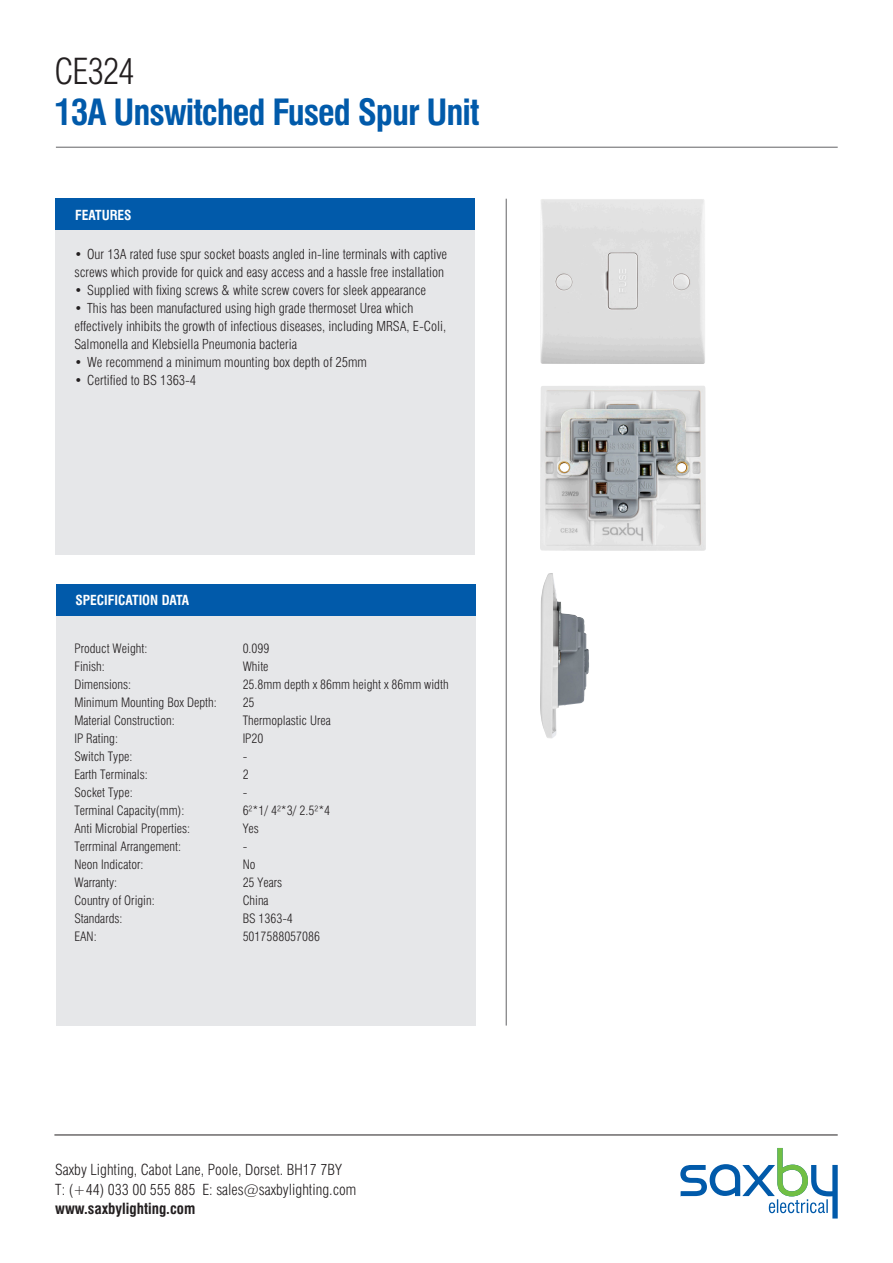
<style>
.page{position:relative;width:893px;height:1263px;background:#fff}
.page>*{position:absolute;margin:0;border:0;box-sizing:border-box;transform-origin:0 0}
.t1{font:700 condensed 35.25px "Swiss 721 BT";letter-spacing:-.03em;color:#015aaa}
.t2{font:300 condensed 35.25px "Swiss 721 BT";letter-spacing:-.03em;color:#231f20}
.t3{font:300 condensed 15px "Swiss 721 BT";color:#231f20}
.t4{font:700 condensed 15px "Swiss 721 BT";color:#231f20}
.t5{font:300 condensed 13.5px/18px "Swiss 721 BT";color:#231f20}
.t6{font:700 condensed 13.5px "Swiss 721 BT";color:#fff}
.t7{font:300 condensed 12.75px "Swiss 721 BT";color:#231f20}
</style>
<div class="page">
<img style="left:540px;top:386px;width:166px;height:165px">
<img style="left:540px;top:199px;width:165px;height:165px">
<hr style="left:506px;top:199px;width:1px;height:826px;background:#636366">
<hr style="left:56px;top:147px;width:782px;height:1px;background:#636366">
<hr style="left:54px;top:1135px;width:784px;height:1px;background:#231f20">
<div style="left:55px;top:230px;width:420px;height:325px;background:#e6e7e9"></div>
<div style="left:56px;top:199px;width:419px;height:31px;background:#015aaa"></div>
<svg style="left:680px;top:1148px;width:158px;height:70px"></svg>
<img style="left:540px;top:573px;width:49px;height:166px">
<div style="left:56px;top:616px;width:419px;height:409px;background:#e6e7e9"></div>
<div style="left:56px;top:584px;width:419px;height:32px;background:#015aaa"></div>
<p class="t2" style="left:54px;top:50px;width:82px">CE324</p>
<p class="t1" style="left:54px;top:91px;width:427px">13A Unswitched Fused Spur Unit</p>
<p class="t6" style="left:75px;top:207px;width:58px">FEATURES</p>
<p class="t5" style="left:74px;top:245px;width:374px">• Our 13A rated fuse spur socket boasts angled in-line terminals with captive screws which provide for quick and easy access and a hassle free installation</p>
<p class="t5" style="left:74px;top:281px;width:353px">• Supplied with fixing screws &amp; white screw covers for sleek appearance</p>
<p class="t5" style="left:74px;top:299px;width:373px">• This has been manufactured using high grade thermoset Urea which effectively inhibits the growth of infectious diseases, including MRSA, E-Coli,<br>Salmonella and Klebsiella Pneumonia bacteria</p>
<p class="t5" style="left:74px;top:353px;width:294px">• We recommend a minimum mounting box depth of 25mm</p>
<p class="t5" style="left:74px;top:371px;width:123px">• Certified to BS 1363-4</p>
<p class="t6" style="left:75px;top:592px;width:115px">SPECIFICATION DATA</p>
<p class="t7" style="left:74px;top:641px;width:74px">Product Weight:</p>
<p class="t7" style="left:74px;top:659px;width:32px">Finish:</p>
<p class="t7" style="left:74px;top:677px;width:58px">Dimensions:</p>
<p class="t7" style="left:74px;top:695px;width:144px">Minimum Mounting Box Depth:</p>
<p class="t7" style="left:74px;top:713px;width:102px">Material Construction:</p>
<p class="t7" style="left:74px;top:731px;width:45px">IP Rating:</p>
<p class="t7" style="left:74px;top:749px;width:60px">Switch Type:</p>
<p class="t7" style="left:74px;top:767px;width:75px">Earth Terminals:</p>
<p class="t7" style="left:74px;top:785px;width:60px">Socket Type:</p>
<p class="t7" style="left:74px;top:803px;width:112px">Terminal Capacity(mm):</p>
<p class="t7" style="left:74px;top:821px;width:117px">Anti Microbial Properties:</p>
<p class="t7" style="left:74px;top:839px;width:108px">Terrminal Arrangement:</p>
<p class="t7" style="left:74px;top:857px;width:71px">Neon Indicator:</p>
<p class="t7" style="left:74px;top:875px;width:44px">Warranty:</p>
<p class="t7" style="left:74px;top:893px;width:82px">Country of Origin:</p>
<p class="t7" style="left:74px;top:911px;width:50px">Standards:</p>
<p class="t7" style="left:74px;top:929px;width:24px">EAN:</p>
<p class="t7" style="left:243px;top:641px;width:28px">0.099</p>
<p class="t7" style="left:243px;top:659px;width:27px">White</p>
<p class="t7" style="left:243px;top:677px;width:207px">25.8mm depth x 86mm height x 86mm width</p>
<p class="t7" style="left:243px;top:695px;width:13px">25</p>
<p class="t7" style="left:243px;top:713px;width:90px">Thermoplastic Urea</p>
<p class="t7" style="left:243px;top:731px;width:22px">IP20</p>
<p class="t7" style="left:243px;top:749px;width:6px">-</p>
<p class="t7" style="left:243px;top:767px;width:7px">2</p>
<p class="t7" style="left:243px;top:785px;width:6px">-</p>
<p class="t7" style="left:243px;top:803px;width:89px">6²*1/ 4²*3/ 2.5²*4</p>
<p class="t7" style="left:243px;top:821px;width:18px">Yes</p>
<p class="t7" style="left:243px;top:839px;width:6px">-</p>
<p class="t7" style="left:243px;top:857px;width:14px">No</p>
<p class="t7" style="left:243px;top:875px;width:41px">25 Years</p>
<p class="t7" style="left:243px;top:893px;width:28px">China</p>
<p class="t7" style="left:243px;top:911px;width:52px">BS 1363-4</p>
<p class="t7" style="left:243px;top:929px;width:79px">5017588057086</p>
<p class="t3" style="left:55px;top:1160px;width:288px">Saxby Lighting, Cabot Lane, Poole, Dorset. BH17 7BY</p>
<p class="t3" style="left:55px;top:1180px;width:302px">T: (+44) 033 00 555 885 E: sales@saxbylighting.com</p>
<p class="t4" style="left:55px;top:1199px;width:142px">www.saxbylighting.com</p>
</div>
